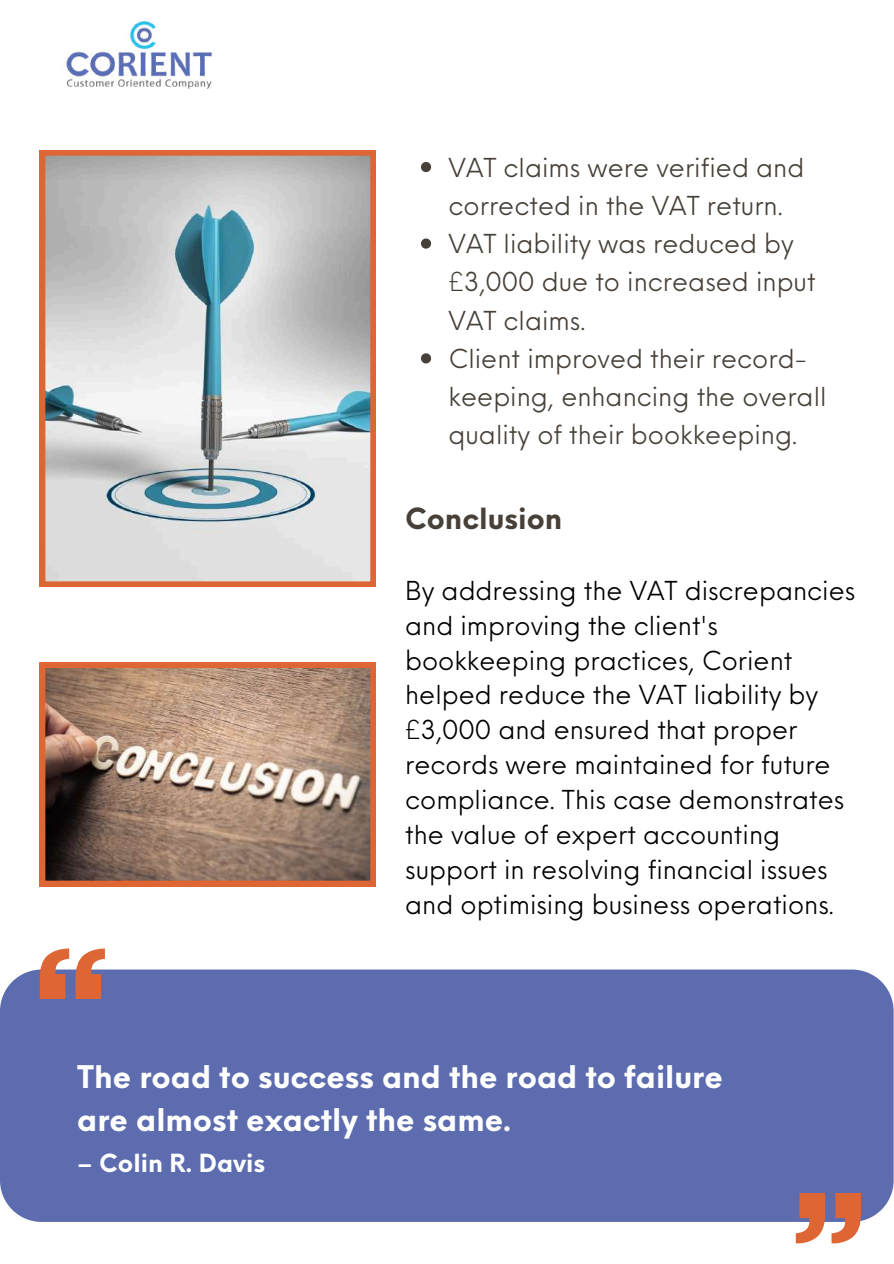
<style>
.page{position:relative;width:894px;height:1264px;background:#fff}
.page>*{position:absolute;margin:0;border:0;box-sizing:border-box;transform-origin:0 0}
.t1{font:700 30.45px/42.8px "Neue Einstellung";color:#fff}
.t2{font:700 28.5px "Neue Einstellung";color:#474038}
.t3{font:25.5px/34.8px "Neue Einstellung";color:#000}
.t4{font:25.5px/38.2px "Neue Einstellung";color:#474038}
.t5{font:700 24.45px "Neue Einstellung";color:#fff}
</style>
<div class="page">
<img style="left:66px;top:18px;width:147px;height:71px">
<div style="left:0;top:969px;width:893px;height:252px;background:#5d6cae"></div>
<svg style="left:40px;top:948px;width:65px;height:51px"></svg>
<svg style="left:795px;top:1192px;width:65px;height:51px"></svg>
<svg style="left:40px;top:662px;width:336px;height:224px"></svg>
<svg style="left:40px;top:150px;width:336px;height:436px"></svg>
<svg style="left:421px;top:162px;width:10px;height:10px"></svg>
<svg style="left:421px;top:238px;width:10px;height:11px"></svg>
<svg style="left:421px;top:353px;width:10px;height:10px"></svg>
<p class="t4" style="left:448px;top:146px;width:379px">VAT claims were verified and corrected in the VAT return.<br>VAT liability was reduced by £3,000 due to increased input<br>VAT claims.<br>Client improved their record&shy;keeping, enhancing the overall quality of their bookkeeping.</p>
<p class="t2" style="left:405px;top:492px;width:158px">Conclusion</p>
<p class="t3" style="left:405px;top:570px;width:451px">By addressing the VAT discrepancies and improving the client's bookkeeping practices, Corient helped reduce the VAT liability by £3,000 and ensured that proper records were maintained for future compliance. This case demonstrates the value of expert accounting support in resolving financial issues and optimising business operations.</p>
<p class="t1" style="left:77px;top:1052px;width:647px">The road to success and the road to failure are almost exactly the same.</p>
<p class="t5" style="left:77px;top:1140px;width:189px">– Colin R. Davis</p>
</div>
